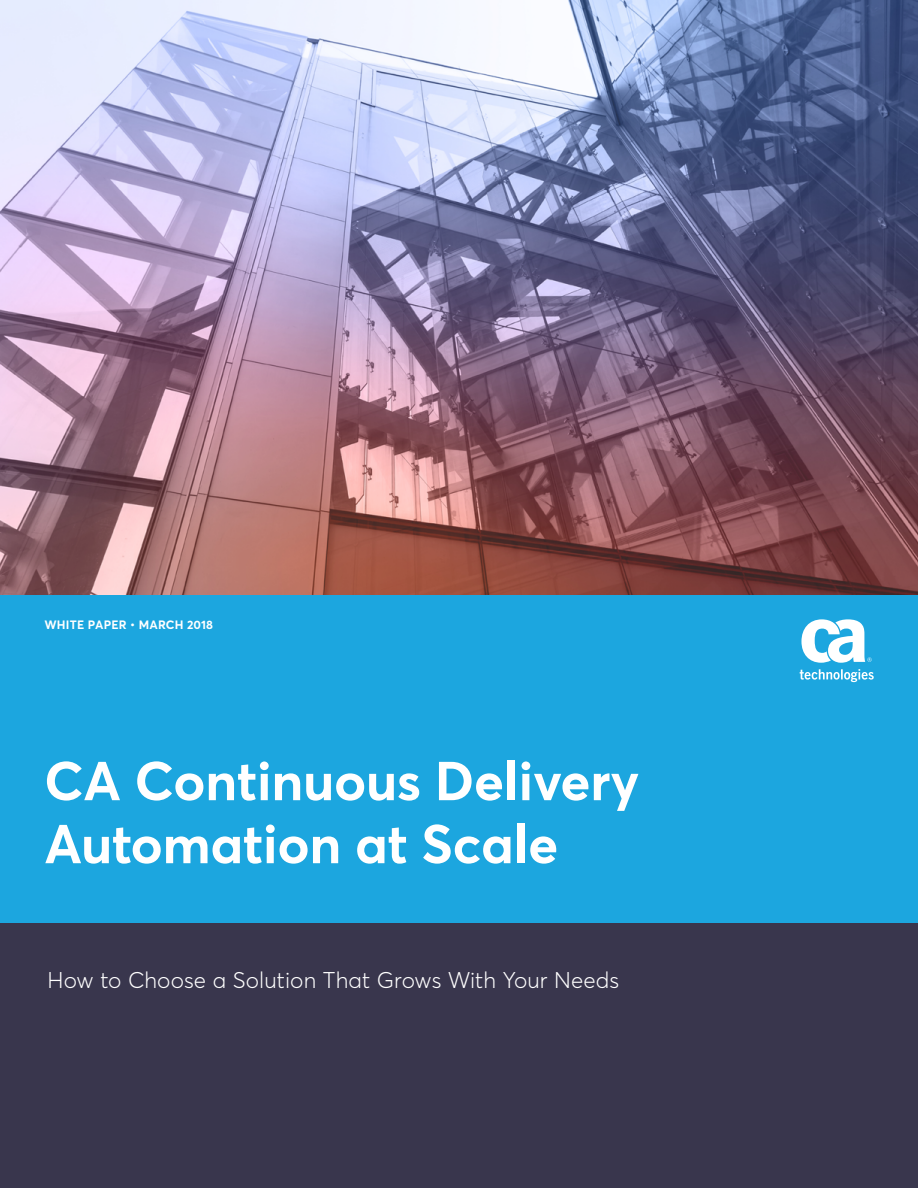
<style>
.page{position:relative;width:918px;height:1188px;background:#fff}
.page>*{position:absolute;margin:0;border:0;box-sizing:border-box;transform-origin:0 0}
.t1{font:700 54px/63px "Averta";letter-spacing:-.005em;color:#fff}
.t2{font:300 22.5px "Averta";letter-spacing:.005em;color:#fff}
.t3{font:700 12px "Averta";letter-spacing:.02em;color:#fff}
</style>
<div class="page">
<img style="left:0;top:0;width:918px;height:595px">
<div style="left:0;top:916px;width:918px;height:272px;background:#39364d"></div>
<div style="left:0;top:595px;width:918px;height:327px;background:#1ca6df"></div>
<svg style="left:800px;top:669px;width:74px;height:13px"></svg>
<svg style="left:801px;top:619px;width:71px;height:44px"></svg>
<p class="t3" style="left:44px;top:617px;width:170px">WHITE PAPER • MARCH 2018</p>
<h1 class="t1" style="left:44px;top:749px;width:597px">CA Continuous Delivery<br>Automation at Scale</h1>
<p class="t2" style="left:48px;top:966px;width:573px">How to Choose a Solution That Grows With Your Needs</p>
</div>
